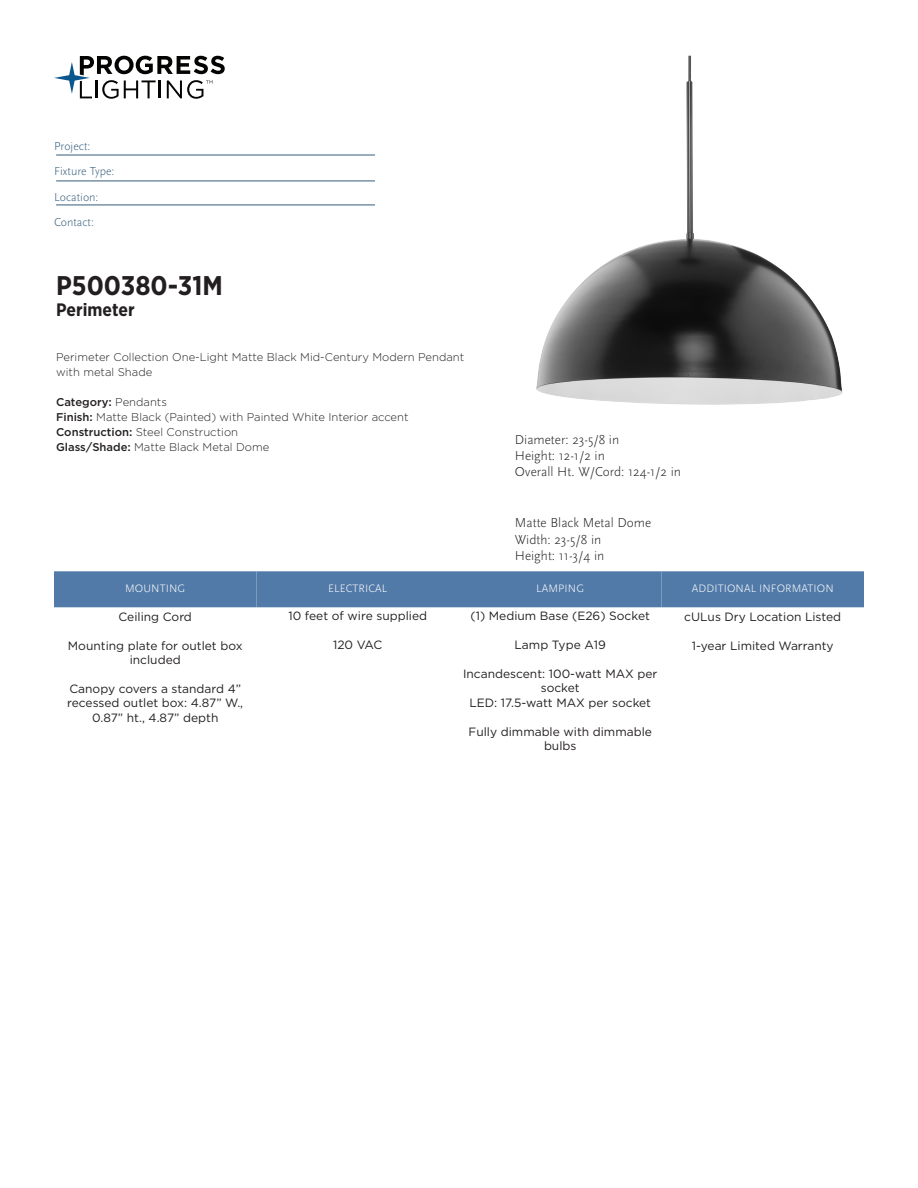
<style>
.page{position:relative;width:918px;height:1188px;background:#fff}
.page>*{position:absolute;margin:0;border:0;box-sizing:border-box;transform-origin:0 0}
.SKU{font:700 27px "Gotham Narrow";color:#231f20}
.Heading{font:700 18px "Gotham Narrow";color:#231f20}
.t1{font:300 13.5px "Scala Sans Pro";color:#231f20}
.Information{font:12px/14.4px "Gotham";color:#231f20;text-align:center}
.t2{font:300 12px "Scala Sans Pro";color:#345d7b}
.Description_body{font:300 11.25px/15px "Gotham";color:#231f20}
.Information-Heading{font:300 11.25px "Scala Sans Pro";letter-spacing:.01em;color:#fff}
.Description_body-2{font:500 11.25px "Gotham";color:#231f20}
.s1{font-weight:300}
.s2{font-weight:500}
</style>
<div class="page">
<svg style="left:54px;top:56px;width:171px;height:43px"></svg>
<hr style="left:56px;top:155px;width:319px;height:1px;background:#345d7b">
<hr style="left:56px;top:181px;width:319px;height:1px;background:#345d7b">
<hr style="left:56px;top:205px;width:319px;height:1px;background:#345d7b">
<img style="left:536px;top:56px;width:307px;height:349px">
<div style="left:54px;top:571px;width:202px;height:36px;background:#527aa8"></div>
<div style="left:256px;top:571px;width:203px;height:36px;background:#527aa8"></div>
<div style="left:459px;top:571px;width:203px;height:36px;background:#527aa8"></div>
<div style="left:662px;top:571px;width:202px;height:36px;background:#527aa8"></div>
<p class="t2" style="left:54px;top:139px;width:38px">Project:</p>
<p class="t2" style="left:54px;top:165px;width:62px">Fixture Type:</p>
<p class="t2" style="left:54px;top:190px;width:46px">Location:</p>
<p class="t2" style="left:54px;top:216px;width:42px">Contact:</p>
<p class="SKU" style="left:56px;top:269px;width:168px">P500380-31M</p>
<p class="Heading" style="left:56px;top:299px;width:80px">Perimeter</p>
<p class="Description_body" style="left:56px;top:350px;width:410px">Perimeter Collection One-Light Matte Black Mid-Century Modern Pendant with metal Shade</p>
<p class="Description_body-2" style="left:56px;top:395px;width:112px">Category: <span class="s1">Pendants</span></p>
<p class="Description_body" style="left:56px;top:410px;width:354px"><span class="s2">Finish:</span> Matte Black (Painted) with Painted White Interior accent</p>
<p class="Description_body" style="left:56px;top:425px;width:183px"><span class="s2">Construction:</span> Steel Construction</p>
<p class="Description_body" style="left:56px;top:440px;width:215px"><span class="s2">Glass/Shade:</span> Matte Black Metal Dome</p>
<p class="t1" style="left:515px;top:432px;width:106px">Diameter: 23-5/8 in</p>
<p class="t1" style="left:515px;top:448px;width:92px">Height: 12-1/2 in</p>
<p class="t1" style="left:515px;top:464px;width:168px">Overall Ht. W/Cord: 124-1/2 in</p>
<p class="t1" style="left:515px;top:515px;width:138px">Matte Black Metal Dome</p>
<p class="t1" style="left:515px;top:531px;width:88px">Width: 23-5/8 in</p>
<p class="t1" style="left:515px;top:548px;width:91px">Height: 11-3/4 in</p>
<p class="Information-Heading" style="left:125px;top:582px;width:62px">MOUNTING</p>
<p class="Information" style="left:119px;top:609px;width:75px">Ceiling Cord</p>
<p class="Information" style="left:68px;top:638px;width:176px">Mounting plate for outlet box included</p>
<p class="Information" style="left:67px;top:681px;width:178px">Canopy covers a standard 4” recessed outlet box: 4.87” W.,<br>0.87” ht., 4.87” depth</p>
<p class="Information-Heading" style="left:328px;top:582px;width:61px">ELECTRICAL</p>
<p class="Information" style="left:288px;top:609px;width:140px">10 feet of wire supplied</p>
<p class="Information" style="left:333px;top:637px;width:51px">120 VAC</p>
<p class="Information-Heading" style="left:536px;top:582px;width:49px">LAMPING</p>
<p class="Information" style="left:471px;top:609px;width:181px">(1) Medium Base (E26) Socket</p>
<p class="Information" style="left:515px;top:637px;width:93px">Lamp Type A19</p>
<p class="Information" style="left:463px;top:666px;width:196px">Incandescent: 100-watt MAX per socket</p>
<p class="Information" style="left:469px;top:695px;width:183px">LED: 17.5-watt MAX per socket</p>
<p class="Information" style="left:469px;top:724px;width:185px">Fully dimmable with dimmable bulbs</p>
<p class="Information-Heading" style="left:692px;top:582px;width:143px">ADDITIONAL INFORMATION</p>
<p class="Information" style="left:684px;top:609px;width:159px">cULus Dry Location Listed</p>
<p class="Information" style="left:692px;top:638px;width:143px">1-year Limited Warranty</p>
</div>
